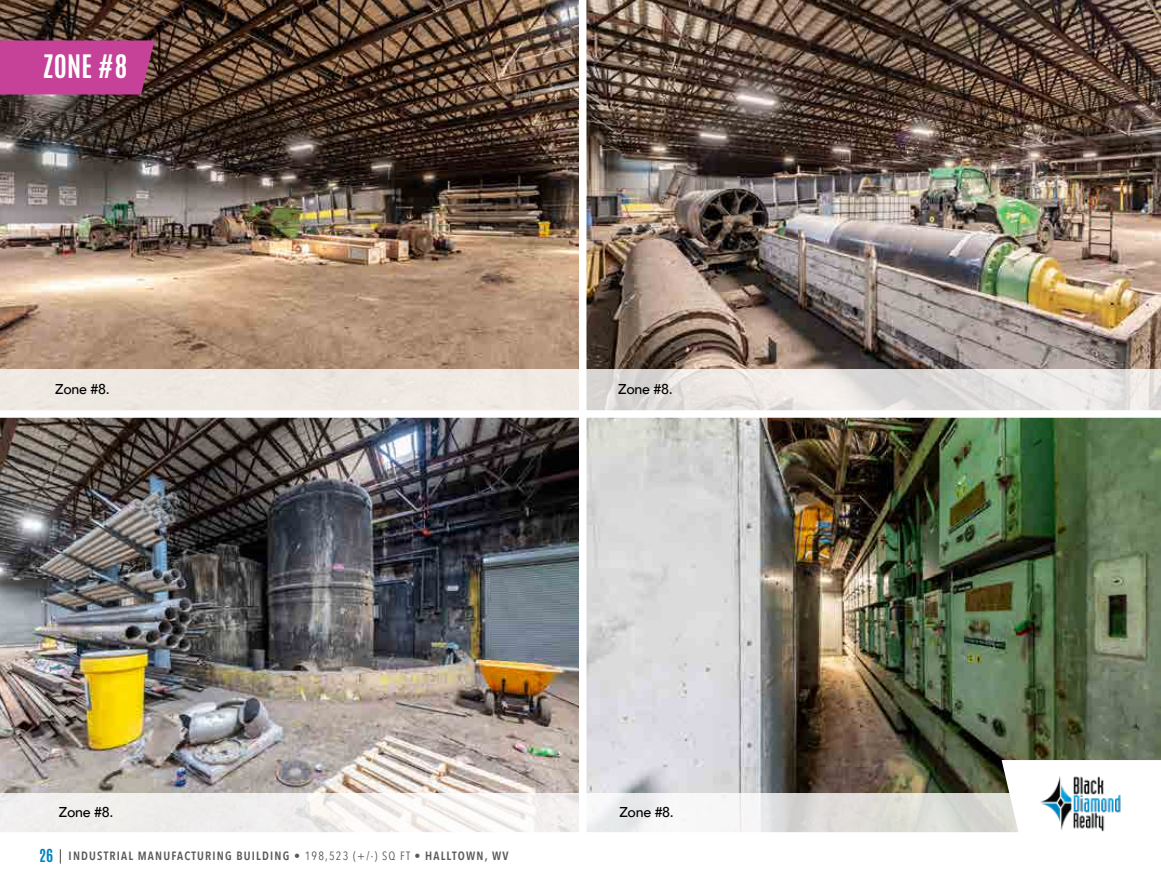
<style>
.page{position:relative;width:1161px;height:891px;background:#fff}
.page>*{position:absolute;margin:0;border:0;box-sizing:border-box;transform-origin:0 0}
.t1{font:700 27px "Antonio";color:#fff}
.t2{font:500 14.25px "Avenir";letter-spacing:-.02em;color:#000}
.t3{font:600 12px "Avenir Next Condensed";letter-spacing:.1em;color:#58595b}
.s1{font-family:"Antonio";font-weight:700;font-size:15px;color:#0083bf}
.s2{font-weight:400}
</style>
<div class="page">
<img style="left:0;top:0;width:579px;height:369px">
<img style="left:586px;top:418px;width:575px;height:375px">
<img style="left:586px;top:0;width:575px;height:369px">
<img style="left:0;top:418px;width:579px;height:375px">
<div style="left:0;top:369px;width:582px;height:47px;background:#efe8e3"></div>
<svg style="left:0;top:793px;width:1002px;height:39px;fill:#f0eeed"></svg>
<svg style="left:586px;top:369px;width:575px;height:41px;background:#e5e1df"></svg>
<div style="left:579px;top:0;width:7px;height:848px;background:#fff"></div>
<div style="left:0;top:410px;width:1161px;height:8px;background:#fff"></div>
<svg style="left:60px;top:849px;width:1px;height:15px"></svg>
<svg style="left:1002px;top:760px;width:159px;height:72px"></svg>
<img style="left:1031px;top:759px;width:97px;height:73px">
<div style="left:0;top:40px;width:154px;height:54px;background:#c64298"></div>
<h1 class="t1" style="left:43px;top:46px;width:86px">ZONE #8</h1>
<p class="t2" style="left:55px;top:377px;width:56px">Zone #8.</p>
<p class="t2" style="left:618px;top:377px;width:56px">Zone #8.</p>
<p class="t2" style="left:59px;top:799px;width:56px">Zone #8.</p>
<p class="t2" style="left:619px;top:799px;width:56px">Zone #8.</p>
<p class="t3" style="left:39px;top:845px;width:471px"><span class="s1">26</span> INDUSTRIAL MANUFACTURING BUILDING <span class="s2">• 198,523 (+/-) SQ FT •</span> HALLTOWN, WV</p>
</div>
